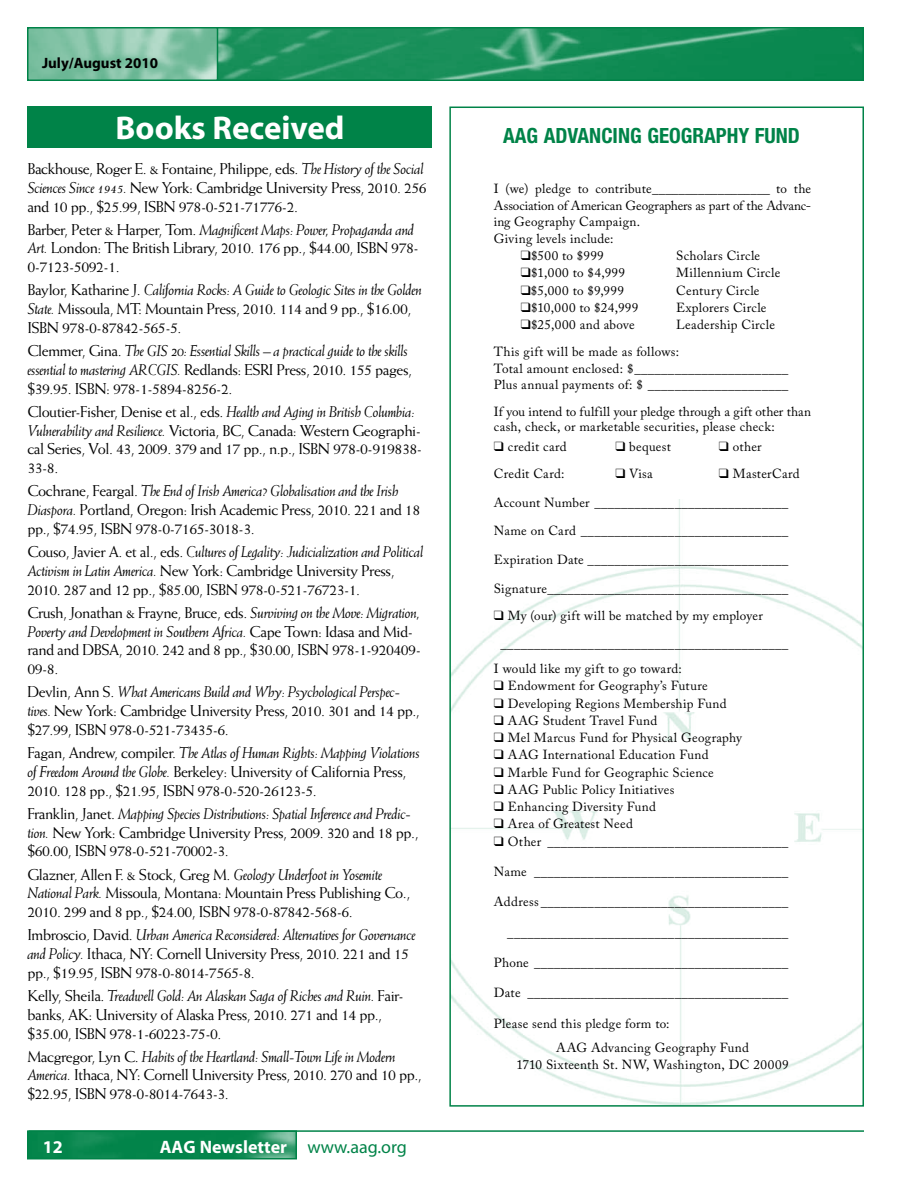
<style>
.page{position:relative;width:918px;height:1188px;background:#fff}
.page>*{position:absolute;margin:0;border:0;box-sizing:border-box;transform-origin:0 0}
.t1{font:700 33px "Myriad";color:#fff}
.t2{font:700 condensed 21px "Helvetica Neue";color:#008348}
.t3{font:700 18px "Myriad";color:#fff}
.t4{font:15.75px/18.8px "Weiss";letter-spacing:-.03em;color:#000}
.t5{font:italic 15.75px/18.8px "Weiss";letter-spacing:-.03em;color:#000}
.t6{font:700 15px "Myriad";color:#000}
.t7{font:13.2px/16.5px "Adobe Caslon Pro";letter-spacing:.02em;color:#000}
.s1{font-style:italic}
.s2{font-style:normal}
.s3{font-weight:400;color:#008348}
</style>
<div class="page">
<img style="left:30px;top:1133px;width:264px;height:23px">
<div style="left:27px;top:1130px;width:270px;height:29px;border:2px solid #008348"></div>
<hr style="left:29px;top:1130px;width:835px;height:2px;background:#008348">
<img style="left:218px;top:30px;width:643px;height:48px">
<div style="left:27px;top:27px;width:837px;height:54px;border:2px solid #008348"></div>
<img style="left:30px;top:30px;width:185px;height:48px">
<div style="left:27px;top:27px;width:191px;height:54px;border:2px solid #008348"></div>
<img style="left:452px;top:499px;width:409px;height:605px">
<div style="left:449px;top:107px;width:415px;height:1000px;border:2px solid #008348"></div>
<div style="left:28px;top:106px;width:404px;height:41px;background:#008348"></div>
<p class="t6" style="left:42px;top:56px;width:118px">July/August 2010</p>
<h1 class="t1" style="left:115px;top:111px;width:231px">Books Received</h1>
<p class="t4" style="left:27px;top:159px;width:401px">Backhouse, Roger E. &amp; Fontaine, Philippe, eds. <span class="s1">The History of the Social<br>Sciences Since 1945.</span> New York: Cambridge University Press, 2010. 256 and 10 pp., $25.99, ISBN 978-0-521-71776-2.</p>
<p class="t4" style="left:27px;top:220px;width:393px">Barber, Peter &amp; Harper, Tom. <span class="s1">Magnificent Maps: Power, Propaganda and<br>Art.</span> London: The British Library, 2010. 176 pp., $44.00, ISBN 978-<br>0-7123-5092-1.</p>
<p class="t4" style="left:27px;top:281px;width:396px">Baylor, Katharine J. <span class="s1">California Rocks: A Guide to Geologic Sites in the Golden<br>State.</span> Missoula, MT: Mountain Press, 2010. 114 and 9 pp., $16.00,<br>ISBN 978-0-87842-565-5.</p>
<p class="t5" style="left:27px;top:341px;width:386px"><span class="s2">Clemmer, Gina.</span> The GIS 20: Essential Skills – a practical guide to the skills essential to mastering ARCGIS. <span class="s2">Redlands: ESRI Press, 2010. 155 pages, $39.95. ISBN: 978-1-5894-8256-2.</span></p>
<p class="t4" style="left:27px;top:402px;width:396px">Cloutier-Fisher, Denise et al., eds. <span class="s1">Health and Aging in British Columbia:<br>Vulnerability and Resilience.</span> Victoria, BC, Canada: Western Geographi&shy;cal Series, Vol. 43, 2009. 379 and 17 pp., n.p., ISBN 978-0-919838- 33-8.</p>
<p class="t4" style="left:27px;top:481px;width:394px">Cochrane, Feargal. <span class="s1">The End of Irish America? Globalisation and the Irish<br>Diaspora.</span> Portland, Oregon: Irish Academic Press, 2010. 221 and 18 pp., $74.95, ISBN 978-0-7165-3018-3.</p>
<p class="t4" style="left:27px;top:542px;width:398px">Couso, Javier A. et al., eds. <span class="s1">Cultures of Legality: Judicialization and Political<br>Activism in Latin America.</span> New York: Cambridge University Press,<br>2010. 287 and 12 pp., $85.00, ISBN 978-0-521-76723-1.</p>
<p class="t4" style="left:27px;top:603px;width:395px">Crush, Jonathan &amp; Frayne, Bruce, eds. <span class="s1">Surviving on the Move: Migration, Poverty and Development in Southern Africa.</span> Cape Town: Idasa and Mid&shy;rand and DBSA, 2010. 242 and 8 pp., $30.00, ISBN 978-1-920409- 09-8.</p>
<p class="t4" style="left:27px;top:682px;width:394px">Devlin, Ann S. <span class="s1">What Americans Build and Why: Psychological Perspec&shy;tives.</span> New York: Cambridge University Press, 2010. 301 and 14 pp., $27.99, ISBN 978-0-521-73435-6.</p>
<p class="t4" style="left:27px;top:743px;width:394px">Fagan, Andrew, compiler. <span class="s1">The Atlas of Human Rights: Mapping Violations of Freedom Around the Globe.</span> Berkeley: University of California Press,<br>2010. 128 pp., $21.95, ISBN 978-0-520-26123-5.</p>
<p class="t4" style="left:27px;top:804px;width:393px">Franklin, Janet. <span class="s1">Mapping Species Distributions: Spatial Inference and Predic&shy;tion.</span> New York: Cambridge University Press, 2009. 320 and 18 pp., $60.00, ISBN 978-0-521-70002-3.</p>
<p class="t4" style="left:27px;top:865px;width:384px">Glazner, Allen F. &amp; Stock, Greg M. <span class="s1">Geology Underfoot in Yosemite<br>National Park.</span> Missoula, Montana: Mountain Press Publishing Co.,<br>2010. 299 and 8 pp., $24.00, ISBN 978-0-87842-568-6.</p>
<p class="t4" style="left:27px;top:925px;width:390px">Imbroscio, David. <span class="s1">Urban America Reconsidered: Alternatives for Governance and Policy.</span> Ithaca, NY: Cornell University Press, 2010. 221 and 15 pp., $19.95, ISBN 978-0-8014-7565-8.</p>
<p class="t4" style="left:27px;top:986px;width:378px">Kelly, Sheila. <span class="s1">Treadwell Gold: An Alaskan Saga of Riches and Ruin.</span> Fair&shy;banks, AK: University of Alaska Press, 2010. 271 and 14 pp., $35.00, ISBN 978-1-60223-75-0.</p>
<p class="t4" style="left:27px;top:1047px;width:396px">Macgregor, Lyn C. <span class="s1">Habits of the Heartland: Small-Town Life in Modern<br>America.</span> Ithaca, NY: Cornell University Press, 2010. 270 and 10 pp., $22.95, ISBN 978-0-8014-7643-3.</p>
<p class="t3" style="left:43px;top:1137px;width:21px">12</p>
<p class="t3" style="left:160px;top:1137px;width:249px">AAG Newsletter <span class="s3">www.aag.org</span></p>
<h2 class="t2" style="left:503px;top:123px;width:298px">AAG ADVANCING GEOGRAPHY FUND</h2>
<p class="t7" style="left:494px;top:181px;width:319px">I (we) pledge to contribute__________________ to the Association of American Geographers as part of the Advanc&shy;ing Geography Campaign.<br>Giving levels include:</p>
<p class="t7" style="left:521px;top:247px;width:84px">❑$500 to $999</p>
<p class="t7" style="left:676px;top:247px;width:86px">Scholars Circle</p>
<p class="t7" style="left:521px;top:265px;width:106px">❑$1,000 to $4,999</p>
<p class="t7" style="left:676px;top:265px;width:106px">Millennium Circle</p>
<p class="t7" style="left:521px;top:282px;width:105px">❑$5,000 to $9,999</p>
<p class="t7" style="left:676px;top:282px;width:85px">Century Circle</p>
<p class="t7" style="left:521px;top:299px;width:119px">❑$10,000 to $24,999</p>
<p class="t7" style="left:676px;top:299px;width:92px">Explorers Circle</p>
<p class="t7" style="left:521px;top:316px;width:115px">❑$25,000 and above</p>
<p class="t7" style="left:494px;top:311px;width:283px;line-height:27px;text-indent:182px">Leadership Circle<br>This gift will be made as follows:</p>
<p class="t7" style="left:494px;top:360px;width:296px">Total amount enclosed: $_______________________<br>Plus annual payments of: $ _____________________</p>
<p class="t7" style="left:494px;top:404px;width:319px;line-height:15px">If you intend to fulfill your pledge through a gift other than cash, check, or marketable securities, please check:</p>
<p class="t7" style="left:494px;top:438px;width:74px">❑ credit card</p>
<p class="t7" style="left:615px;top:438px;width:57px">❑ bequest</p>
<p class="t7" style="left:719px;top:438px;width:44px">❑ other</p>
<p class="t7" style="left:494px;top:465px;width:72px">Credit Card:</p>
<p class="t7" style="left:615px;top:465px;width:39px">❑ Visa</p>
<p class="t7" style="left:494px;top:459px;width:307px;line-height:28.8px;text-indent:225px">❑ MasterCard Account Number _____________________________ Name on Card _______________________________ Expiration Date ______________________________ Signature____________________________________</p>
<p class="t7" style="left:501px;top:602px;width:289px;line-height:27.3px;text-indent:-7px">❑ My (our) gift will be matched by my employer ___________________________________________</p>
<p class="t7" style="left:494px;top:660px;width:189px">I would like my gift to go toward:</p>
<p class="t7" style="left:494px;top:678px;width:215px">❑ Endowment for Geography’s Future</p>
<p class="t7" style="left:494px;top:695px;width:234px">❑ Developing Regions Membership Fund</p>
<p class="t7" style="left:494px;top:712px;width:165px">❑ AAG Student Travel Fund</p>
<p class="t7" style="left:494px;top:729px;width:250px">❑ Mel Marcus Fund for Physical Geography</p>
<p class="t7" style="left:494px;top:747px;width:216px">❑ AAG International Education Fund</p>
<p class="t7" style="left:494px;top:764px;width:221px">❑ Marble Fund for Geographic Science</p>
<p class="t7" style="left:494px;top:781px;width:182px">❑ AAG Public Policy Initiatives</p>
<p class="t7" style="left:494px;top:798px;width:163px">❑ Enhancing Diversity Fund</p>
<p class="t7" style="left:494px;top:816px;width:140px">❑ Area of Greatest Need</p>
<p class="t7" style="left:494px;top:833px;width:296px">❑ Other ____________________________________</p>
<p class="t7" style="left:494px;top:863px;width:296px">Name ______________________________________</p>
<p class="t7" style="left:494px;top:893px;width:296px">Address _____________________________________</p>
<p class="t7" style="left:507px;top:924px;width:283px">__________________________________________</p>
<p class="t7" style="left:494px;top:954px;width:296px">Phone ______________________________________</p>
<p class="t7" style="left:494px;top:984px;width:296px">Date _______________________________________</p>
<p class="t7" style="left:556px;top:1011px;width:194px;line-height:24.6px;text-indent:-62px">Please send this pledge form to:<br>AAG Advancing Geography Fund</p>
<p class="t7" style="left:516px;top:1056px;width:274px">1710 Sixteenth St. NW, Washington, DC 20009</p>
</div>
